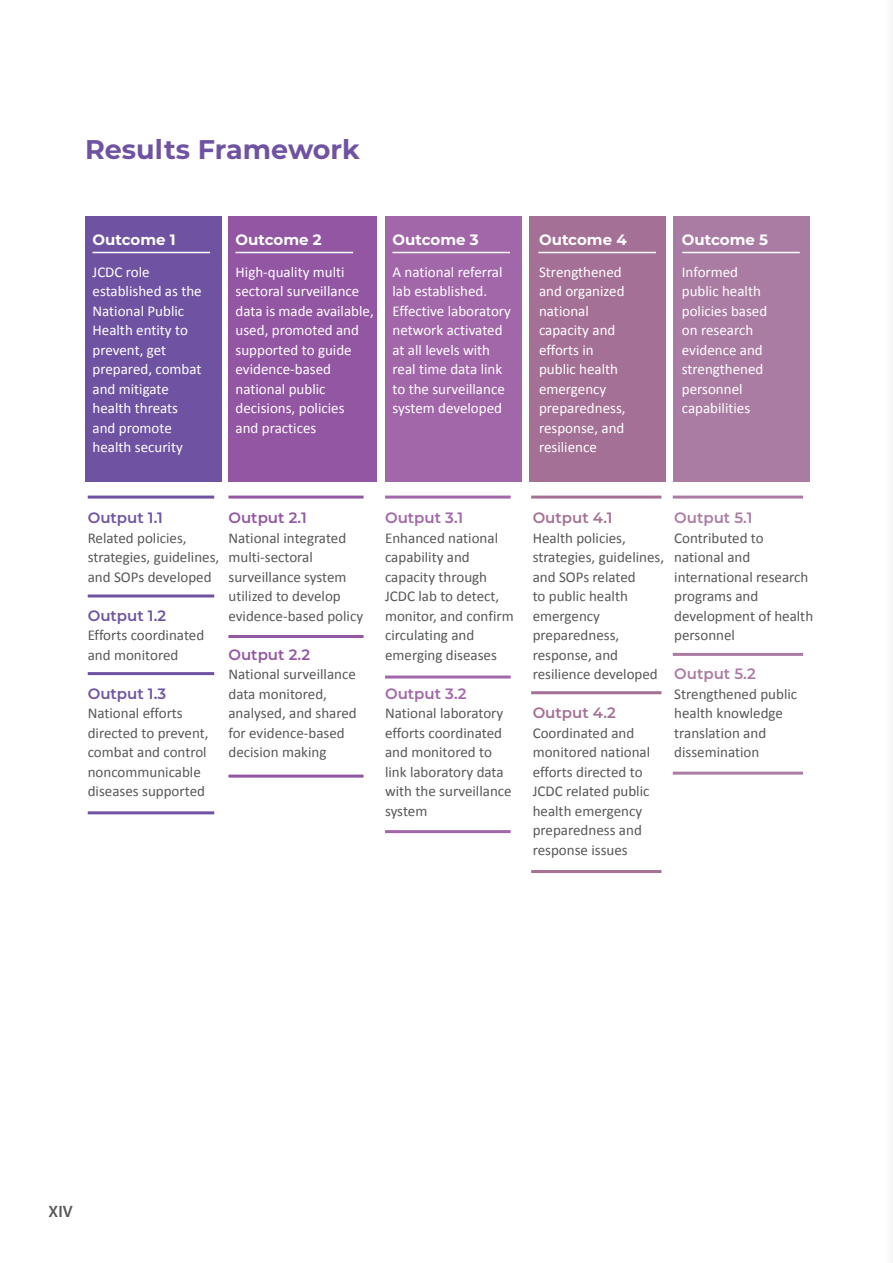
<style>
.page{position:relative;width:893px;height:1263px;background:#fff}
.page>*{position:absolute;margin:0;border:0;box-sizing:border-box;transform-origin:0 0}
.t1{font:700 27px "Montserrat";color:#6f53a2}
.t2{font:600 16.5px "Myriad Pro";color:#57585a}
.t3{font:15px/19.5px "Calibri";color:#57585a}
.t4{font:15px/19.5px "Calibri";color:#fff}
.t5{font:700 15px "Montserrat";color:#fff}
.t6{font:600 15px "Montserrat";color:#6f53a2}
.t7{font:600 15px "Montserrat";color:#9356a3}
.t8{font:600 15px "Montserrat";color:#a267a9}
.t9{font:600 15px "Montserrat";color:#a57095}
.t10{font:600 15px "Montserrat";color:#ab7ca3}
</style>
<div class="page">
<div style="left:885px;top:0;width:8px;height:1263px;background:#fafafa"></div>
<div style="left:85px;top:216px;width:136px;height:265px;background:#6f53a2"></div>
<div style="left:228px;top:216px;width:149px;height:265px;background:#9356a3"></div>
<div style="left:530px;top:216px;width:136px;height:265px;background:#a57095"></div>
<div style="left:385px;top:216px;width:136px;height:265px;background:#a267a9"></div>
<div style="left:673px;top:216px;width:136px;height:265px;background:#ab7ca3"></div>
<hr style="left:93px;top:252px;width:117px;height:1px;background:#fff">
<hr style="left:88px;top:594px;width:126px;height:3px;background:#6f53a2">
<hr style="left:228px;top:635px;width:136px;height:3px;background:#9356a3">
<hr style="left:385px;top:675px;width:126px;height:3px;background:#a267a9">
<hr style="left:531px;top:691px;width:130px;height:3px;background:#a57095">
<hr style="left:673px;top:653px;width:130px;height:3px;background:#ab7ca3">
<hr style="left:88px;top:672px;width:126px;height:3px;background:#6f53a2">
<hr style="left:88px;top:811px;width:126px;height:3px;background:#6f53a2">
<hr style="left:228px;top:775px;width:136px;height:3px;background:#9356a3">
<hr style="left:385px;top:830px;width:126px;height:3px;background:#a267a9">
<hr style="left:531px;top:870px;width:130px;height:3px;background:#a57095">
<hr style="left:673px;top:772px;width:130px;height:3px;background:#ab7ca3">
<hr style="left:88px;top:496px;width:126px;height:3px;background:#6f53a2">
<hr style="left:228px;top:496px;width:136px;height:3px;background:#9356a3">
<hr style="left:385px;top:496px;width:126px;height:3px;background:#a267a9">
<hr style="left:531px;top:496px;width:130px;height:3px;background:#a57095">
<hr style="left:673px;top:496px;width:130px;height:3px;background:#ab7ca3">
<hr style="left:236px;top:252px;width:117px;height:1px;background:#fff">
<hr style="left:392px;top:252px;width:118px;height:1px;background:#fff">
<hr style="left:538px;top:252px;width:118px;height:1px;background:#fff">
<hr style="left:682px;top:252px;width:118px;height:1px;background:#fff">
<p class="t1" style="left:85px;top:129px;width:276px">Results Framework</p>
<p class="t5" style="left:93px;top:229px;width:85px">Outcome 1</p>
<p class="t4" style="left:93px;top:262px;width:59px">JCDC role</p>
<p class="t4" style="left:93px;top:281px;width:111px">established as the<br>National Public<br>Health entity to</p>
<p class="t4" style="left:93px;top:340px;width:111px">prevent, get prepared, combat and mitigate</p>
<p class="t4" style="left:93px;top:398px;width:87px">health threats</p>
<p class="t4" style="left:93px;top:418px;width:81px">and promote</p>
<p class="t4" style="left:93px;top:437px;width:92px">health security</p>
<p class="t5" style="left:236px;top:229px;width:88px">Outcome 2</p>
<p class="t4" style="left:236px;top:262px;width:125px">High-quality multi sectoral surveillance</p>
<p class="t4" style="left:236px;top:301px;width:140px">data is made available, used, promoted and</p>
<p class="t4" style="left:236px;top:340px;width:118px">supported to guide</p>
<p class="t4" style="left:236px;top:359px;width:97px">evidence-based</p>
<p class="t4" style="left:236px;top:379px;width:92px">national public</p>
<p class="t4" style="left:236px;top:398px;width:110px">decisions, policies</p>
<p class="t4" style="left:236px;top:418px;width:82px">and practices</p>
<p class="t5" style="left:392px;top:229px;width:88px">Outcome 3</p>
<p class="t4" style="left:392px;top:262px;width:112px">A national referral lab established.</p>
<p class="t4" style="left:392px;top:301px;width:120px">Effective laboratory</p>
<p class="t4" style="left:392px;top:320px;width:112px">network activated</p>
<p class="t4" style="left:392px;top:340px;width:99px">at all levels with</p>
<p class="t4" style="left:392px;top:359px;width:111px">real time data link</p>
<p class="t4" style="left:392px;top:379px;width:114px">to the surveillance</p>
<p class="t4" style="left:392px;top:398px;width:111px">system developed</p>
<p class="t5" style="left:539px;top:229px;width:89px">Outcome 4</p>
<p class="t4" style="left:539px;top:262px;width:84px">Strengthened</p>
<p class="t4" style="left:539px;top:281px;width:87px">and organized</p>
<p class="t4" style="left:539px;top:301px;width:51px">national</p>
<p class="t4" style="left:539px;top:320px;width:78px">capacity and</p>
<p class="t4" style="left:539px;top:340px;width:56px">efforts in</p>
<p class="t4" style="left:539px;top:359px;width:81px">public health</p>
<p class="t4" style="left:539px;top:379px;width:69px">emergency</p>
<p class="t4" style="left:539px;top:398px;width:88px">preparedness,</p>
<p class="t4" style="left:539px;top:418px;width:87px">response, and</p>
<p class="t4" style="left:539px;top:437px;width:59px">resilience</p>
<p class="t5" style="left:682px;top:229px;width:88px">Outcome 5</p>
<p class="t4" style="left:682px;top:262px;width:58px">Informed</p>
<p class="t4" style="left:682px;top:281px;width:81px">public health</p>
<p class="t4" style="left:682px;top:301px;width:87px">policies based</p>
<p class="t4" style="left:682px;top:320px;width:73px">on research</p>
<p class="t4" style="left:682px;top:340px;width:82px">evidence and</p>
<p class="t4" style="left:682px;top:359px;width:83px">strengthened</p>
<p class="t4" style="left:682px;top:379px;width:62px">personnel</p>
<p class="t4" style="left:682px;top:398px;width:70px">capabilities</p>
<p class="t6" style="left:88px;top:507px;width:77px">Output 1.1</p>
<p class="t3" style="left:88px;top:528px;width:100px">Related policies,</p>
<p class="t3" style="left:88px;top:547px;width:133px">strategies, guidelines, and SOPs developed</p>
<p class="t6" style="left:88px;top:605px;width:80px">Output 1.2</p>
<p class="t3" style="left:88px;top:625px;width:118px">Efforts coordinated and monitored</p>
<p class="t6" style="left:88px;top:683px;width:80px">Output 1.3</p>
<p class="t3" style="left:88px;top:703px;width:97px">National efforts</p>
<p class="t3" style="left:88px;top:723px;width:122px">directed to prevent,</p>
<p class="t3" style="left:88px;top:742px;width:121px">combat and control noncommunicable</p>
<p class="t3" style="left:88px;top:781px;width:119px">diseases supported</p>
<p class="t7" style="left:228px;top:507px;width:80px">Output 2.1</p>
<p class="t3" style="left:228px;top:528px;width:136px">National integrated multi-sectoral surveillance system utilized to develop evidence-based policy</p>
<p class="t7" style="left:228px;top:644px;width:83px">Output 2.2</p>
<p class="t3" style="left:228px;top:664px;width:130px">National surveillance data monitored, analysed, and shared for evidence-based decision making</p>
<p class="t8" style="left:385px;top:507px;width:80px">Output 3.1</p>
<p class="t3" style="left:385px;top:528px;width:115px">Enhanced national</p>
<p class="t3" style="left:385px;top:547px;width:104px">capability and capacity through</p>
<p class="t3" style="left:385px;top:586px;width:116px">JCDC lab to detect,</p>
<p class="t3" style="left:385px;top:606px;width:130px">monitor, and confirm</p>
<p class="t3" style="left:385px;top:625px;width:91px">circulating and</p>
<p class="t3" style="left:385px;top:645px;width:113px">emerging diseases</p>
<p class="t8" style="left:385px;top:683px;width:83px">Output 3.2</p>
<p class="t3" style="left:385px;top:703px;width:128px">National laboratory efforts coordinated and monitored to link laboratory data with the surveillance system</p>
<p class="t9" style="left:533px;top:507px;width:81px">Output 4.1</p>
<p class="t3" style="left:533px;top:528px;width:133px">Health policies, strategies, guidelines, and SOPs related<br>to public health emergency preparedness, response, and resilience developed</p>
<p class="t9" style="left:533px;top:702px;width:85px">Output 4.2</p>
<p class="t3" style="left:533px;top:723px;width:119px">Coordinated and monitored national efforts directed to<br>JCDC related public health emergency preparedness and response issues</p>
<p class="t10" style="left:674px;top:507px;width:80px">Output 5.1</p>
<p class="t3" style="left:674px;top:528px;width:140px">Contributed to national and international research programs and development of health personnel</p>
<p class="t10" style="left:674px;top:663px;width:83px">Output 5.2</p>
<p class="t3" style="left:674px;top:684px;width:124px">Strengthened public health knowledge translation and dissemination</p>
<p class="t2" style="left:49px;top:1201px;width:26px">XIV</p>
</div>
